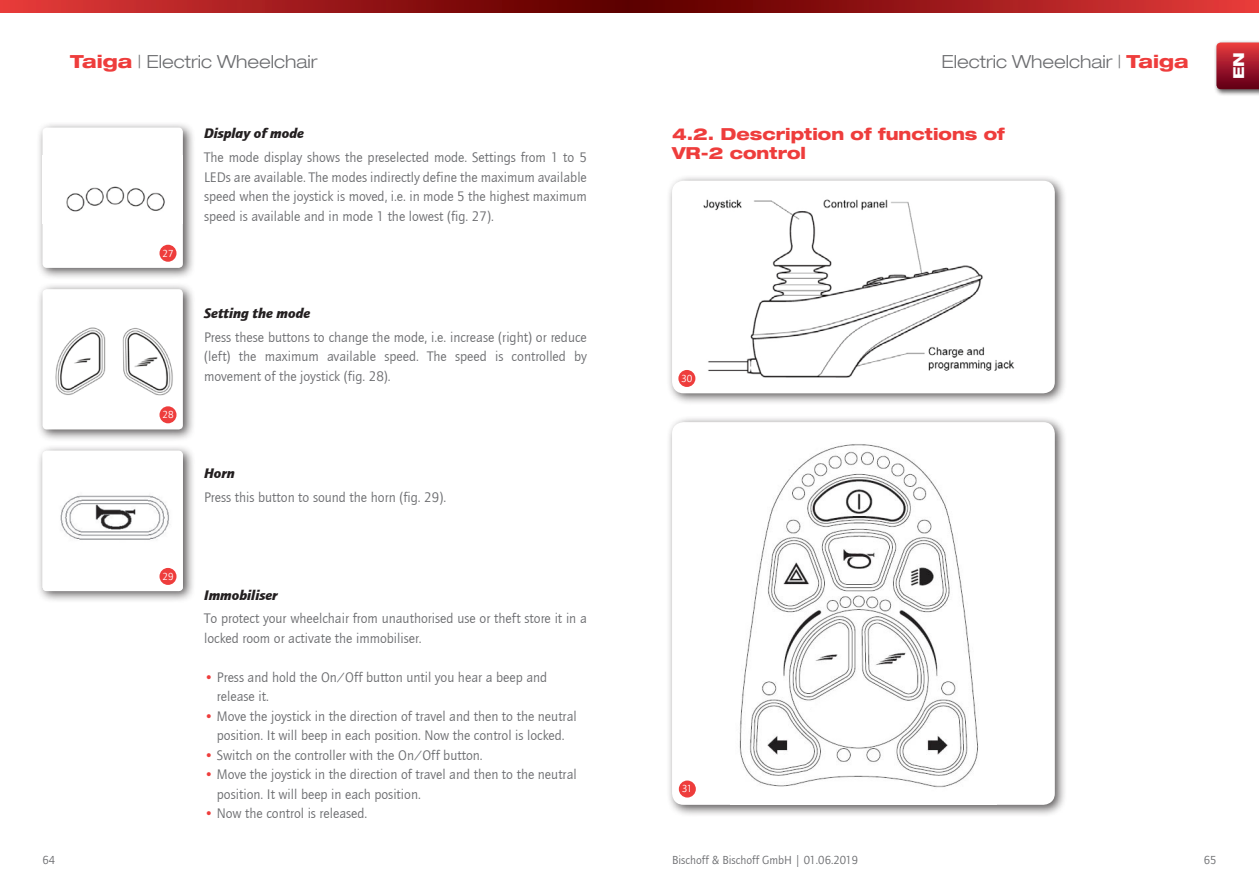
<style>
.page{position:relative;width:1259px;height:893px;background:#fff}
.page>*{position:absolute;margin:0;border:0;box-sizing:border-box;transform-origin:0 0}
.t1{font:300 18px "Helve Neu Lig Ext";color:#6c6d70}
.t2{font:800 16.5px/19.5px "Helve Neu Hea Ext";color:#ee3d3c}
.t3{font:800 15px "Helve Neu Hea Ext";color:#fff}
.t4{font:14.25px/19.5px "Quay Sans";color:#6c6d70}
.t5{font:italic 900 14.25px "Quay Sans";color:#231f20}
.t6{font:12px "Quay Sans";color:#6c6d70}
.t7{font:10.5px "Quay Sans";color:#fff}
.s1{font-family:"Helve Neu Hea Ext";font-weight:800;color:#ee3d3c}
.s2{color:#ee3d3c}
</style>
<div class="page">
<svg style="left:0;top:0;width:629px;height:12px;background:#9e1a1a"></svg>
<svg style="left:629px;top:0;width:630px;height:12px;background:#9e1a1a"></svg>
<div style="left:1213px;top:40px;width:46px;height:56px;background:#231f20;opacity:.75"></div>
<svg style="left:1216px;top:43px;width:43px;height:46px;background:#a31c2c"></svg>
<div style="left:36px;top:121px;width:160px;height:159px;background:#231f20;opacity:.75"></div>
<div style="left:43px;top:128px;width:140px;height:140px;background:#fff;border-radius:4px"></div>
<img style="left:66px;top:186px;width:99px;height:26px">
<div style="left:36px;top:283px;width:160px;height:159px;background:#231f20;opacity:.75"></div>
<div style="left:43px;top:289px;width:140px;height:140px;background:#fff;border-radius:4px"></div>
<img style="left:55px;top:327px;width:118px;height:69px">
<div style="left:159px;top:245px;width:17px;height:17px;background:#ee3d3c;border-radius:50%"></div>
<div style="left:159px;top:406px;width:17px;height:17px;background:#ee3d3c;border-radius:50%"></div>
<div style="left:36px;top:444px;width:160px;height:159px;background:#231f20;opacity:.75"></div>
<img style="left:43px;top:451px;width:140px;height:140px">
<div style="left:159px;top:568px;width:17px;height:17px;background:#ee3d3c;border-radius:50%"></div>
<div style="left:666px;top:415px;width:401px;height:402px;background:#231f20;opacity:.75"></div>
<div style="left:672px;top:422px;width:382px;height:383px;background:#fff;border-radius:12px"></div>
<img style="left:739px;top:444px;width:240px;height:344px">
<div style="left:679px;top:780px;width:17px;height:17px;background:#ee3d3c;border-radius:50%"></div>
<div style="left:666px;top:174px;width:401px;height:232px;background:#231f20;opacity:.75"></div>
<div style="left:672px;top:181px;width:382px;height:212px;background:#fff;border-radius:12px"></div>
<img style="left:703px;top:199px;width:311px;height:179px">
<div style="left:678px;top:370px;width:17px;height:17px;background:#ee3d3c;border-radius:50%"></div>
<p class="t1" style="left:70px;top:50px;width:249px"><span class="s1">Taiga</span> | Electric Wheelchair</p>
<p class="t1" style="left:941px;top:50px;width:249px">Electric Wheelchair | <span class="s1">Taiga</span></p>
<p class="t7" style="left:162px;top:248px;width:13px">27</p>
<p class="t7" style="left:162px;top:409px;width:13px">28</p>
<p class="t5" style="left:204px;top:125px;width:101px">Display of mode</p>
<p class="t4" style="left:204px;top:148px;width:384px;text-align:justify">The mode display shows the preselected mode. Settings from 1 to 5<br>LEDs are available. The modes indirectly define the maximum available speed when the joystick is moved, i.e. in mode 5 the highest maximum speed is available and in mode 1 the lowest (fig. 27).</p>
<p class="t5" style="left:204px;top:305px;width:108px">Setting the mode</p>
<p class="t4" style="left:204px;top:328px;width:384px;text-align:justify">Press these buttons to change the mode, i.e. increase (right) or reduce (left) the maximum available speed. The speed is controlled by movement of the joystick (fig. 28).</p>
<p class="t5" style="left:204px;top:465px;width:32px">Horn</p>
<p class="t4" style="left:204px;top:488px;width:243px">Press this button to sound the horn (fig. 29).</p>
<p class="t2" style="left:672px;top:123px;width:334px">4.2. Description of functions of<br>VR-2 control</p>
<p class="t7" style="left:681px;top:373px;width:13px">30</p>
<p class="t3" style="left:1229px;top:79px;width:28px;rotate:-90deg">EN</p>
<p class="t7" style="left:162px;top:571px;width:13px">29</p>
<p class="t5" style="left:204px;top:586px;width:75px">Immobiliser</p>
<p class="t4" style="left:204px;top:609px;width:384px">To protect your wheelchair from unauthorised use or theft store it in a locked room or activate the immobiliser.</p>
<p class="t4" style="left:217px;top:668px;width:332px;text-indent:-13px"><span class="s2">•</span> Press and hold the On/Off button until you hear a beep and release it.</p>
<p class="t4" style="left:204px;top:706px;width:374px;text-align:center"><span class="s2">•</span> Move the joystick in the direction of travel and then to the neutral position. It will beep in each position. Now the control is locked.</p>
<p class="t4" style="left:204px;top:745px;width:280px"><span class="s2">•</span> Switch on the controller with the On/Off button.</p>
<p class="t4" style="left:217px;top:765px;width:361px;text-indent:-13px"><span class="s2">•</span> Move the joystick in the direction of travel and then to the neutral position. It will beep in each position.</p>
<p class="t4" style="left:204px;top:804px;width:165px"><span class="s2">•</span> Now the control is released.</p>
<p class="t7" style="left:682px;top:783px;width:12px">31</p>
<p class="t6" style="left:672px;top:853px;width:188px">Bischoff &amp; Bischoff GmbH | 01.06.2019</p>
<p class="t6" style="left:43px;top:853px;width:14px">64</p>
<p class="t6" style="left:1203px;top:853px;width:14px">65</p>
</div>
